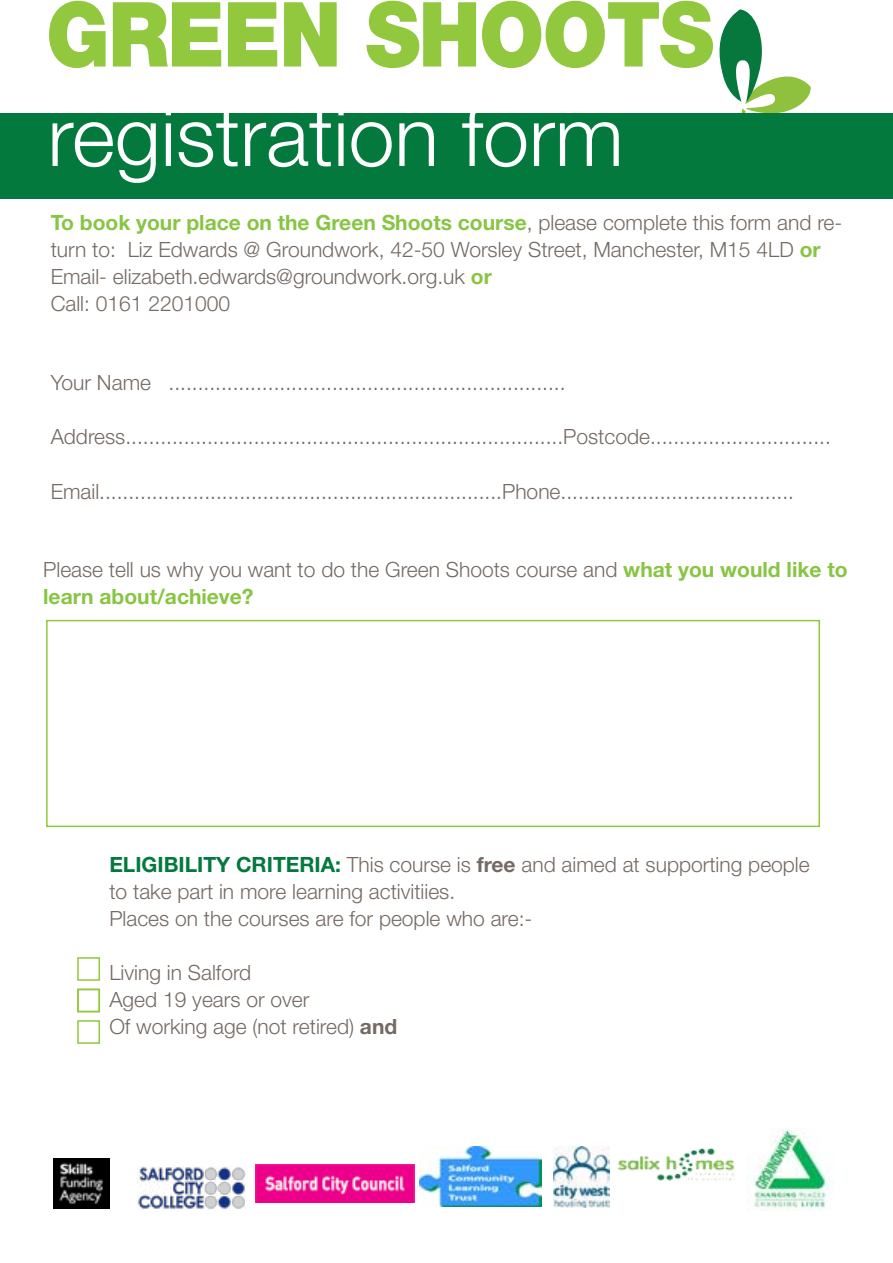
<style>
.page{position:relative;width:893px;height:1263px;background:#fff}
.page>*{position:absolute;margin:0;border:0;box-sizing:border-box;transform-origin:0 0}
.t1{font:900 90px "Helvetica Neue LT Std";letter-spacing:-.02em;color:#92c83e;scale:.91 1}
.t2{font:300 82.5px "Helvetica Neue LT Std";color:#fff}
.t3{font:300 72px "Helvetica Neue LT Std";color:#fff}
.t4{font:300 21px/27px "Helvetica Neue LT Std";color:#756a63}
.s1{font-weight:700;color:#87c543}
.s2{font-weight:700;color:#03793e}
.s3{font-weight:700}
</style>
<div class="page">
<img style="left:752px;top:1128px;width:82px;height:83px">
<img style="left:137px;top:1167px;width:108px;height:42px">
<img style="left:54px;top:1159px;width:55px;height:50px">
<div style="left:77px;top:989px;width:23px;height:23px;border:2px solid #92c83e"></div>
<div style="left:77px;top:1020px;width:23px;height:24px;border:2px solid #92c83e"></div>
<svg style="left:719px;top:9px;width:92px;height:104px"></svg>
<div style="left:46px;top:620px;width:774px;height:207px;border:2px solid #92c83e"></div>
<div style="left:0;top:113px;width:893px;height:85px;background:#03793e"></div>
<img style="left:554px;top:1147px;width:56px;height:60px">
<img style="left:617px;top:1148px;width:118px;height:33px">
<img style="left:420px;top:1146px;width:121px;height:61px">
<img style="left:255px;top:1165px;width:160px;height:37px">
<div style="left:77px;top:957px;width:23px;height:24px;border:2px solid #92c83e"></div>
<h1 class="t1" style="left:46px;top:-19px;width:735px">GREEN SHOOTS</h1>
<h2 class="t2" style="left:48px;top:86px;width:578px">registration form</h2>
<h3 class="t3" style="left:89px;top:129px;width:504px">registration form</h3>
<p class="t4" style="left:51px;top:209px;width:793px"><span class="s1">To book your place on the Green Shoots course</span>, please complete this form and re&shy;turn to: Liz Edwards @ Groundwork, 42-50 Worsley Street, Manchester, M15 4LD <span class="s1">or </span>Email- elizabeth.edwards@groundwork.org.uk <span class="s1">or<br></span>Call: 0161 2201000</p>
<p class="t4" style="left:51px;top:368px;width:516px">Your Name ....................................................................</p>
<p class="t4" style="left:51px;top:422px;width:782px">Address...........................................................................Postcode...............................</p>
<p class="t4" style="left:51px;top:478px;width:745px">Email.....................................................................Phone........................................</p>
<p class="t4" style="left:43px;top:555px;width:806px">Please tell us why you want to do the Green Shoots course and <span class="s1">what you would like to learn about/achieve?</span></p>
<p class="t4" style="left:109px;top:850px;width:702px"><span class="s2">ELIGIBILITY CRITERIA:</span> This course is <span class="s3">free</span> and aimed at supporting people to take part in more learning activitiies.<br>Places on the courses are for people who are:-</p>
<p class="t4" style="left:109px;top:958px;width:289px">Living in Salford<br>Aged 19 years or over<br>Of working age (not retired) <span class="s3">and</span></p>
</div>
